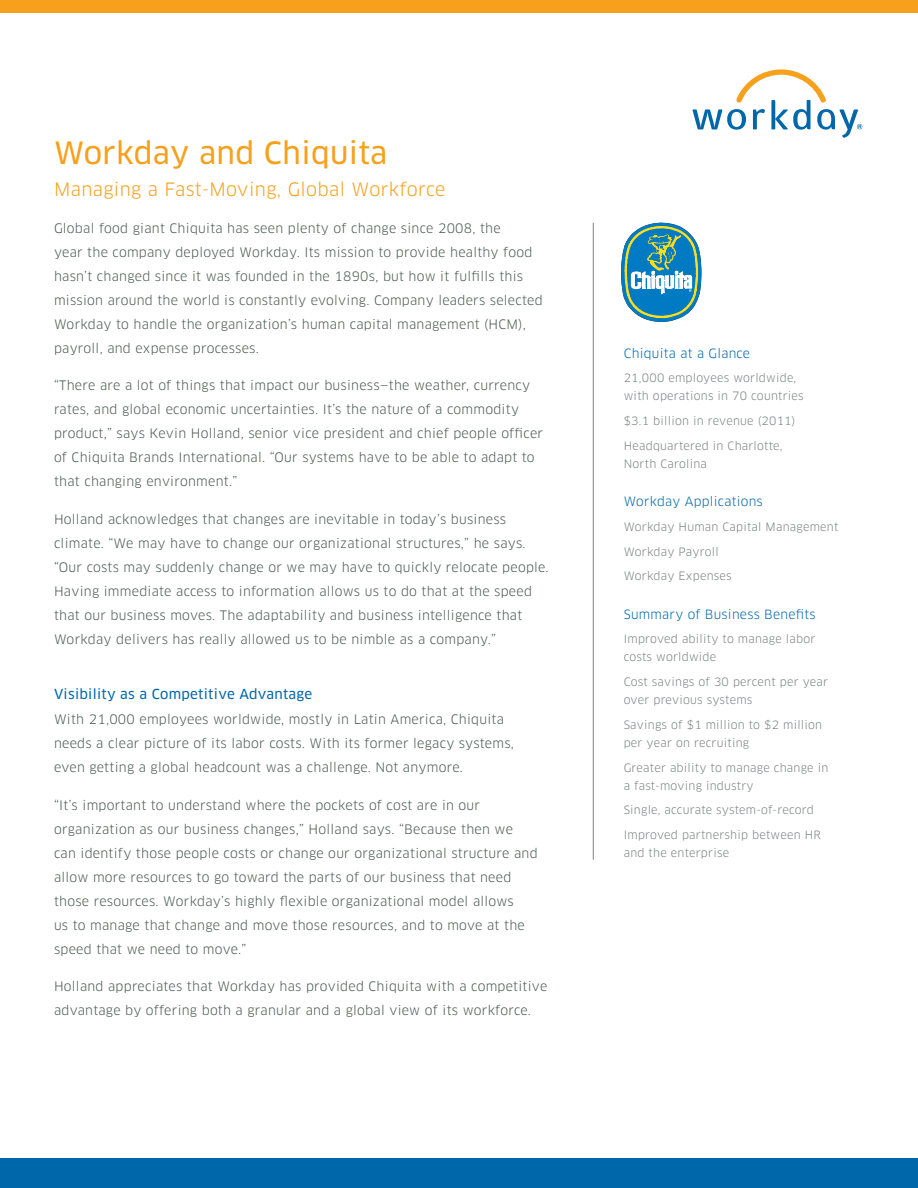
<style>
.page{position:relative;width:918px;height:1188px;background:#fff}
.page>*{position:absolute;margin:0;border:0;box-sizing:border-box;transform-origin:0 0}
._1__Title{font:30px "Clan OT News";letter-spacing:.01em;color:#f6a01b}
.Blue_Heading_before{font:18px "Clan OT";letter-spacing:.02em;color:#f6a01b}
.Blue_Headings{font:13.5px "Clan OT News";letter-spacing:.02em;color:#0067aa}
.Body_Copy{font:12.75px/24px "Clan OT";letter-spacing:.02em;color:#4b5a52}
.Body_Copy_Last_Parag{font:12.75px/24px "Clan OT";letter-spacing:.02em;color:#4b5a52}
.Side_Bar_Headings{font:12.45px "Clan OT";letter-spacing:.02em;color:#0067aa}
.Sidebar_Body{font:11.25px/18px "Clan OT";letter-spacing:.02em;color:#7e8083}
</style>
<div class="page">
<svg style="left:692px;top:69px;width:170px;height:69px"></svg>
<div style="left:0;top:1158px;width:918px;height:30px;background:#0067aa"></div>
<div style="left:0;top:0;width:918px;height:13px;background:#f6a01b"></div>
<hr style="left:593px;top:223px;width:1px;height:637px;background:#7e8083">
<svg style="left:621px;top:223px;width:80px;height:99px"></svg>
<p class="_1__Title" style="left:54px;top:135px;width:335px">Workday and Chiquita</p>
<p class="Blue_Heading_before" style="left:54px;top:178px;width:393px">Managing a Fast-Moving, Global Workforce</p>
<p class="Body_Copy" style="left:54px;top:216px;width:490px">Global food giant Chiquita has seen plenty of change since 2008, the<br>year the company deployed Workday. Its mission to provide healthy food hasn’t changed since it was founded in the 1890s, but how it fulfills this mission around the world is constantly evolving. Company leaders selected Workday to handle the organization’s human capital management (HCM), payroll, and expense processes.</p>
<p class="Body_Copy" style="left:54px;top:374px;width:491px">“There are a lot of things that impact our business—the weather, currency rates, and global economic uncertainties. It’s the nature of a commodity product,” says Kevin Holland, senior vice president and chief people officer of Chiquita Brands International. “Our systems have to be able to adapt to that changing environment.”</p>
<p class="Body_Copy_Last_Parag" style="left:54px;top:507px;width:496px">Holland acknowledges that changes are inevitable in today’s business climate. “We may have to change our organizational structures,” he says. “Our costs may suddenly change or we may have to quickly relocate people.<br>Having immediate access to information allows us to do that at the speed that our business moves. The adaptability and business intelligence that Workday delivers has really allowed us to be nimble as a company.”</p>
<p class="Blue_Headings" style="left:54px;top:686px;width:260px">Visibility as a Competitive Advantage</p>
<p class="Body_Copy" style="left:54px;top:707px;width:461px">With 21,000 employees worldwide, mostly in Latin America, Chiquita needs a clear picture of its labor costs. With its former legacy systems, even getting a global headcount was a challenge. Not anymore.</p>
<p class="Body_Copy" style="left:54px;top:793px;width:485px">“It’s important to understand where the pockets of cost are in our organization as our business changes,” Holland says. “Because then we can identify those people costs or change our organizational structure and allow more resources to go toward the parts of our business that need those resources. Workday’s highly flexible organizational model allows<br>us to manage that change and move those resources, and to move at the speed that we need to move.”</p>
<p class="Body_Copy" style="left:54px;top:974px;width:495px">Holland appreciates that Workday has provided Chiquita with a competitive advantage by offering both a granular and a global view of its workforce.</p>
<p class="Side_Bar_Headings" style="left:624px;top:346px;width:128px">Chiquita at a Glance</p>
<p class="Sidebar_Body" style="left:624px;top:369px;width:182px">21,000 employees worldwide, with operations in 70 countries</p>
<p class="Sidebar_Body" style="left:624px;top:412px;width:173px">$3.1 billion in revenue (2011)</p>
<p class="Sidebar_Body" style="left:624px;top:437px;width:160px">Headquartered in Charlotte,<br>North Carolina</p>
<p class="Side_Bar_Headings" style="left:624px;top:494px;width:140px">Workday Applications</p>
<p class="Sidebar_Body" style="left:624px;top:518px;width:216px">Workday Human Capital Management</p>
<p class="Sidebar_Body" style="left:624px;top:542px;width:97px">Workday Payroll</p>
<p class="Sidebar_Body" style="left:624px;top:567px;width:109px">Workday Expenses</p>
<p class="Side_Bar_Headings" style="left:624px;top:607px;width:193px">Summary of Business Benefits</p>
<p class="Sidebar_Body" style="left:624px;top:630px;width:193px">Improved ability to manage labor costs worldwide</p>
<p class="Sidebar_Body" style="left:624px;top:673px;width:206px">Cost savings of 30 percent per year over previous systems</p>
<p class="Sidebar_Body" style="left:624px;top:716px;width:200px">Savings of $1 million to $2 million per year on recruiting</p>
<p class="Sidebar_Body" style="left:624px;top:758px;width:206px">Greater ability to manage change in a fast-moving industry</p>
<p class="Sidebar_Body" style="left:624px;top:801px;width:192px">Single, accurate system-of-record</p>
<p class="Sidebar_Body" style="left:624px;top:826px;width:199px">Improved partnership between HR and the enterprise</p>
</div>
